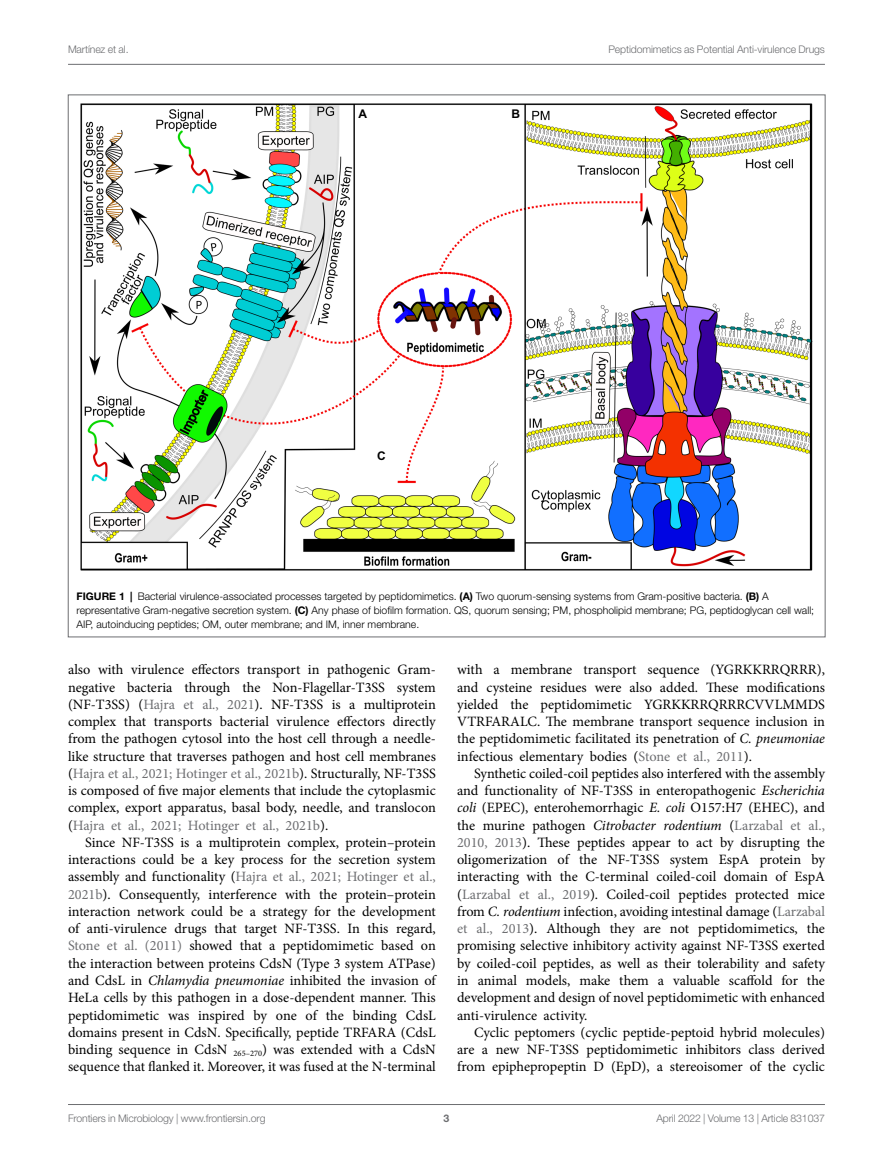
<style>
.page{position:relative;width:893px;height:1170px;background:#fff}
.page>*{position:absolute;margin:0;border:0;box-sizing:border-box;transform-origin:0 0}
.TEXT{font:14.25px/17.2px "Minion Pro";color:#000;text-align:justify}
.t1{font:700 12px "Arial";color:#000}
.FIG_LEG{font:300 10.5px/14.2px "Helvetica Neue LT Std";color:#000}
.t2{font:300 10.5px "Helvetica Neue LT Std";letter-spacing:-.015em;color:#6d6e71}
.t3{font:700 10.5px "Helvetica Neue LT Std";color:#6d6e71}
.s1{font-weight:700}
.s2{color:#6d6e71}
.s3{font-style:italic}
</style>
<div class="page">
<hr style="left:68px;top:64px;width:757px;height:1px;background:#6d6e71">
<hr style="left:68px;top:1104px;width:757px;height:1px;background:#6d6e71">
<img style="left:81px;top:103px;width:731px;height:467px">
<p class="t2" style="left:68px;top:42px;width:62px">Martínez et al.</p>
<p class="t2" style="left:608px;top:42px;width:218px">Peptidomimetics as Potential Anti-virulence Drugs</p>
<p class="t1" style="left:359px;top:105px;width:10px">A</p>
<p class="t1" style="left:511px;top:105px;width:10px">B</p>
<p class="t1" style="left:377px;top:447px;width:10px">C</p>
<p class="FIG_LEG" style="left:77px;top:589px;width:739px"><span class="s1">FIGURE 1 |</span> Bacterial virulence-associated processes targeted by peptidomimetics. <span class="s1">(A)</span> Two quorum-sensing systems from Gram-positive bacteria. <span class="s1">(B)</span> A representative Gram-negative secretion system. <span class="s1">(C)</span> Any phase of biofilm formation. QS, quorum sensing; PM, phospholipid membrane; PG, peptidoglycan cell wall;<br>AIP, autoinducing peptides; OM, outer membrane; and IM, inner membrane.</p>
<p class="TEXT" style="left:68px;top:661px;width:369px">also with virulence effectors transport in pathogenic Gram&shy;negative bacteria through the Non-Flagellar-T3SS system (NF-T3SS) (<span class="s2">Hajra et al., 2021</span>). NF-T3SS is a multiprotein complex that transports bacterial virulence effectors directly from the pathogen cytosol into the host cell through a needle&shy;like structure that traverses pathogen and host cell membranes (<span class="s2">Hajra et al., 2021; Hotinger et al., 2021b</span>). Structurally, NF-T3SS is composed of five major elements that include the cytoplasmic complex, export apparatus, basal body, needle, and translocon (<span class="s2">Hajra et al., 2021; Hotinger et al., 2021b</span>).</p>
<p class="TEXT" style="left:68px;top:833px;width:369px;text-indent:17px">Since NF-T3SS is a multiprotein complex, protein–protein interactions could be a key process for the secretion system assembly and functionality (<span class="s2">Hajra et al., 2021; Hotinger et al., 2021b</span>). Consequently, interference with the protein–protein interaction network could be a strategy for the development of anti-virulence drugs that target NF-T3SS. In this regard, <span class="s2">Stone et al. (2011)</span> showed that a peptidomimetic based on the interaction between proteins CdsN (Type 3 system ATPase) and CdsL in <span class="s3">Chlamydia pneumoniae</span> inhibited the invasion of HeLa cells by this pathogen in a dose-dependent manner. This peptidomimetic was inspired by one of the binding CdsL domains present in CdsN. Specifically, peptide TRFARA (CdsL binding sequence in CdsN <sub>265–270</sub>) was extended with a CdsN sequence that flanked it. Moreover, it was fused at the N-terminal</p>
<p class="TEXT" style="left:457px;top:661px;width:369px">with a membrane transport sequence (YGRKKRRQRRR), and cysteine residues were also added. These modifications yielded the peptidomimetic YGRKKRRQRRRCVVLMMDS VTRFARALC. The membrane transport sequence inclusion in the peptidomimetic facilitated its penetration of <span class="s3">C. pneumoniae </span>infectious elementary bodies (<span class="s2">Stone et al., 2011</span>).</p>
<p class="TEXT" style="left:457px;top:764px;width:369px;text-indent:17px">Synthetic coiled-coil peptides also interfered with the assembly and functionality of NF-T3SS in enteropathogenic <span class="s3">Escherichia coli</span> (EPEC), enterohemorrhagic <span class="s3">E. coli</span> O157:H7 (EHEC), and the murine pathogen <span class="s3">Citrobacter rodentium</span> (<span class="s2">Larzabal et al., 2010, 2013</span>). These peptides appear to act by disrupting the oligomerization of the NF-T3SS system EspA protein by interacting with the C-terminal coiled-coil domain of EspA (<span class="s2">Larzabal et al., 2019</span>). Coiled-coil peptides protected mice from <span class="s3">C. rodentium</span> infection, avoiding intestinal damage (<span class="s2">Larzabal et al., 2013</span>). Although they are not peptidomimetics, the promising selective inhibitory activity against NF-T3SS exerted by coiled-coil peptides, as well as their tolerability and safety in animal models, make them a valuable scaffold for the development and design of novel peptidomimetic with enhanced anti-virulence activity.</p>
<p class="TEXT" style="left:457px;top:1023px;width:369px;text-indent:17px">Cyclic peptomers (cyclic peptide-peptoid hybrid molecules) are a new NF-T3SS peptidomimetic inhibitors class derived from epiphepropeptin D (EpD), a stereoisomer of the cyclic</p>
<p class="t2" style="left:68px;top:1111px;width:199px">Frontiers in Microbiology | www.frontiersin.org</p>
<p class="t3" style="left:444px;top:1111px;width:7px">3</p>
<p class="t2" style="left:656px;top:1111px;width:170px">April 2022 | Volume 13 | Article 831037</p>
</div>
